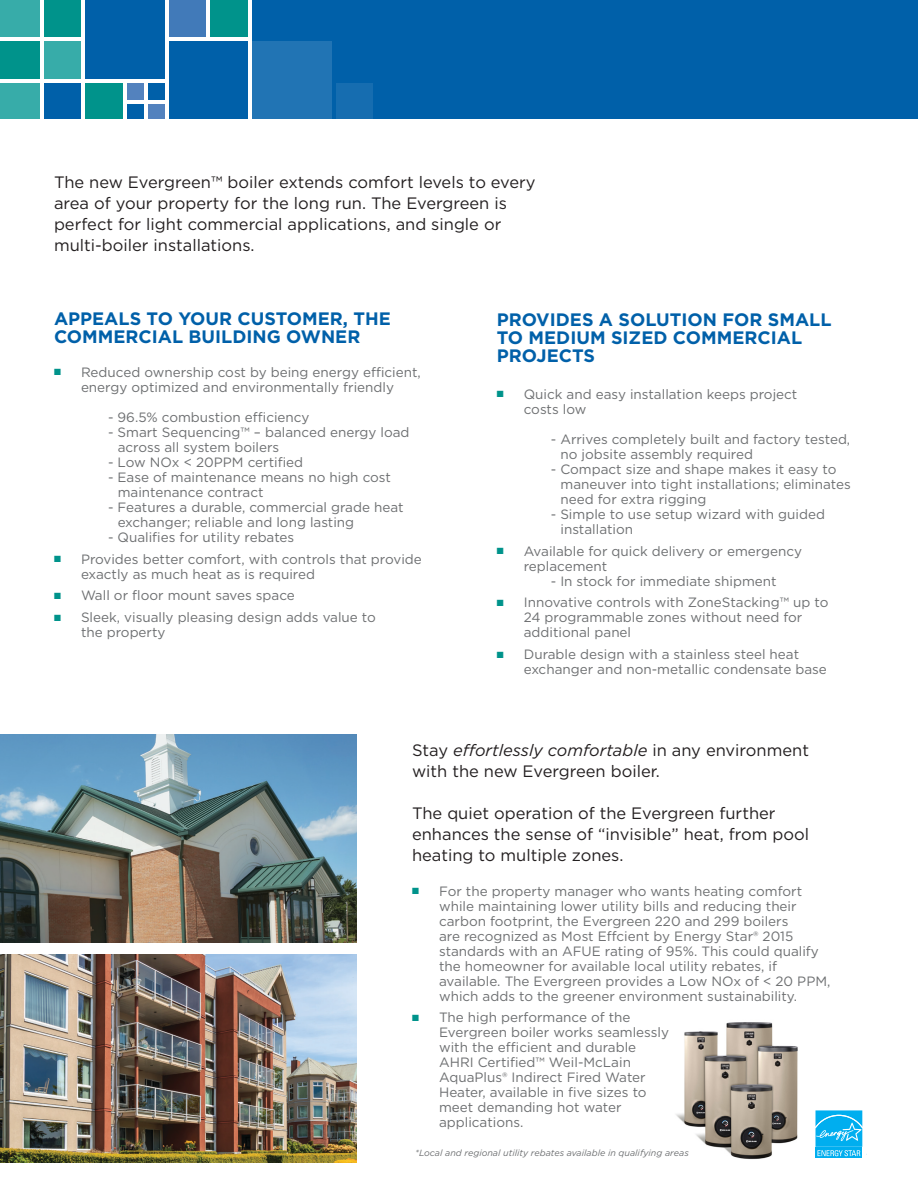
<style>
.page{position:relative;width:918px;height:1188px;background:#fff}
.page>*{position:absolute;margin:0;border:0;box-sizing:border-box;transform-origin:0 0}
.honeywell{font:700 18px/18px "Gotham";color:#0060a9}
.wm_body_gray_sub{font:16.5px/21px "Gotham";color:#231f20}
.t1{font:13.5px/15px "Gotham";color:#6d6f71}
.wm_body{font:italic 9px "Gotham";color:#6d6f71}
.s1{color:#00938b}
.s2{font-style:italic}
</style>
<div class="page">
<div style="left:0;top:81px;width:54px;height:41px;background:#37aca9"></div>
<div style="left:0;top:0;width:41px;height:38px;background:#37aca9"></div>
<div style="left:0;top:40px;width:41px;height:40px;background:#00938b"></div>
<div style="left:41px;top:0;width:42px;height:38px;background:#00938b"></div>
<div style="left:208px;top:0;width:43px;height:38px;background:#00938b"></div>
<div style="left:42px;top:38px;width:42px;height:42px;background:#37aca9"></div>
<div style="left:167px;top:40px;width:83px;height:82px;background:#0060a9"></div>
<div style="left:250px;top:0;width:668px;height:123px;background:#0060a9"></div>
<div style="left:42px;top:82px;width:42px;height:40px;background:#0060a9"></div>
<div style="left:84px;top:82px;width:41px;height:40px;background:#00938b"></div>
<div style="left:166px;top:0;width:43px;height:38px;background:#417ab9"></div>
<div style="left:125px;top:82px;width:21px;height:20px;background:#5382be"></div>
<div style="left:125px;top:102px;width:21px;height:20px;background:#0060a9"></div>
<div style="left:146px;top:82px;width:21px;height:20px;background:#0060a9"></div>
<div style="left:146px;top:102px;width:21px;height:21px;background:#5382be"></div>
<div style="left:250px;top:40px;width:83px;height:83px;background:#2174b4"></div>
<div style="left:84px;top:0;width:83px;height:80px;background:#0060a9"></div>
<div style="left:333px;top:80px;width:43px;height:42px;background:#166db0"></div>
<hr style="left:251px;top:37px;width:144px;height:4px;background:#0060a9">
<hr style="left:40px;top:0;width:3px;height:125px;background:#fff">
<hr style="left:373px;top:0;width:4px;height:123px;background:#0060a9">
<hr style="left:165px;top:0;width:4px;height:125px;background:#fff">
<hr style="left:123px;top:80px;width:4px;height:45px;background:#fff">
<hr style="left:81px;top:0;width:4px;height:125px;background:#fff">
<hr style="left:207px;top:0;width:3px;height:40px;background:#fff">
<hr style="left:248px;top:0;width:4px;height:125px;background:#fff">
<hr style="left:332px;top:0;width:3px;height:123px;background:#0060a9">
<hr style="left:0;top:37px;width:83px;height:4px;background:#fff">
<hr style="left:0;top:79px;width:167px;height:4px;background:#fff">
<hr style="left:144px;top:82px;width:4px;height:40px;background:#fff">
<hr style="left:126px;top:100px;width:40px;height:4px;background:#fff">
<hr style="left:334px;top:79px;width:40px;height:4px;background:#0060a9">
<hr style="left:166px;top:37px;width:84px;height:4px;background:#fff">
<div style="left:0;top:119px;width:918px;height:5px;background:#fff"></div>
<img style="left:0;top:735px;width:356px;height:208px">
<img style="left:0;top:954px;width:356px;height:208px">
<svg style="left:815px;top:1110px;width:1px;height:48px"></svg>
<svg style="left:816px;top:1110px;width:51px;height:48px"></svg>
<img style="left:676px;top:1022px;width:122px;height:137px">
<p class="wm_body_gray_sub" style="left:54px;top:171px;width:483px">The new Evergreen™ boiler extends comfort levels to every area of your property for the long run. The Evergreen is perfect for light commercial applications, and single or multi-boiler installations.</p>
<p class="honeywell" style="left:54px;top:309px;width:338px">APPEALS TO YOUR CUSTOMER, THE<br>COMMERCIAL BUILDING OWNER</p>
<p class="honeywell" style="left:497px;top:310px;width:336px">PROVIDES A SOLUTION FOR SMALL<br>TO MEDIUM SIZED COMMERCIAL<br>PROJECTS</p>
<p class="t1" style="left:54px;top:364px;width:368px;text-align:center"><span class="s1">■</span> Reduced ownership cost by being energy efficient, energy optimized and environmentally friendly</p>
<p class="t1" style="left:108px;top:409px;width:203px">- 96.5% combustion efficiency</p>
<p class="t1" style="left:118px;top:424px;width:293px;text-indent:-10px">- Smart Sequencing™ – balanced energy load across all system boilers</p>
<p class="t1" style="left:108px;top:454px;width:197px">- Low NOx &lt; 20PPM certified</p>
<p class="t1" style="left:118px;top:469px;width:275px;text-indent:-10px">- Ease of maintenance means no high cost maintenance contract</p>
<p class="t1" style="left:118px;top:499px;width:287px;text-indent:-10px">- Features a durable, commercial grade heat exchanger; reliable and long lasting</p>
<p class="t1" style="left:108px;top:529px;width:188px">- Qualifies for utility rebates</p>
<p class="t1" style="left:81px;top:551px;width:342px;text-indent:-27px"><span class="s1">■</span> Provides better comfort, with controls that provide exactly as much heat as is required</p>
<p class="t1" style="left:54px;top:588px;width:242px"><span class="s1">■</span> Wall or floor mount saves space</p>
<p class="t1" style="left:81px;top:609px;width:296px;text-indent:-27px"><span class="s1">■</span> Sleek, visually pleasing design adds value to the property</p>
<p class="t1" style="left:524px;top:386px;width:275px;text-indent:-27px"><span class="s1">■</span> Quick and easy installation keeps project costs low</p>
<p class="t1" style="left:561px;top:431px;width:291px;text-indent:-10px">- Arrives completely built and factory tested, no jobsite assembly required</p>
<p class="t1" style="left:561px;top:461px;width:292px;text-indent:-10px">- Compact size and shape makes it easy to maneuver into tight installations; eliminates need for extra rigging</p>
<p class="t1" style="left:561px;top:506px;width:266px;text-indent:-10px">- Simple to use setup wizard with guided installation</p>
<p class="t1" style="left:524px;top:543px;width:280px;text-indent:-27px"><span class="s1">■</span> Available for quick delivery or emergency replacement</p>
<p class="t1" style="left:551px;top:573px;width:227px">- In stock for immediate shipment</p>
<p class="t1" style="left:524px;top:595px;width:306px;text-indent:-27px"><span class="s1">■</span> Innovative controls with ZoneStacking™ up to<br>24 programmable zones without need for additional panel</p>
<p class="t1" style="left:524px;top:647px;width:305px;text-indent:-27px"><span class="s1">■</span> Durable design with a stainless steel heat exchanger and non-metallic condensate base</p>
<p class="wm_body_gray_sub" style="left:412px;top:739px;width:399px">Stay <span class="s2">effortlessly comfortable</span> in any environment with the new Evergreen boiler.</p>
<p class="wm_body_gray_sub" style="left:412px;top:802px;width:399px">The quiet operation of the Evergreen further enhances the sense of “invisible” heat, from pool heating to multiple zones.</p>
<p class="t1" style="left:439px;top:883px;width:393px;text-indent:-27px"><span class="s1">■</span> For the property manager who wants heating comfort while maintaining lower utility bills and reducing their carbon footprint, the Evergreen 220 and 299 boilers<br>are recognized as Most Effcient by Energy Star® 2015 standards with an AFUE rating of 95%. This could qualify the homeowner for available local utility rebates, if available. The Evergreen provides a Low NOx of &lt; 20 PPM, which adds to the greener environment sustainability.</p>
<p class="t1" style="left:439px;top:1010px;width:232px;text-indent:-27px"><span class="s1">■</span> The high performance of the<br>Evergreen boiler works seamlessly with the efficient and durable<br>AHRI Certified™ Weil-McLain<br>AquaPlus® Indirect Fired Water<br>Heater, available in five sizes to meet demanding hot water applications.</p>
<p class="wm_body" style="left:415px;top:1147px;width:275px">*Local and regional utility rebates available in qualifying areas</p>
</div>
